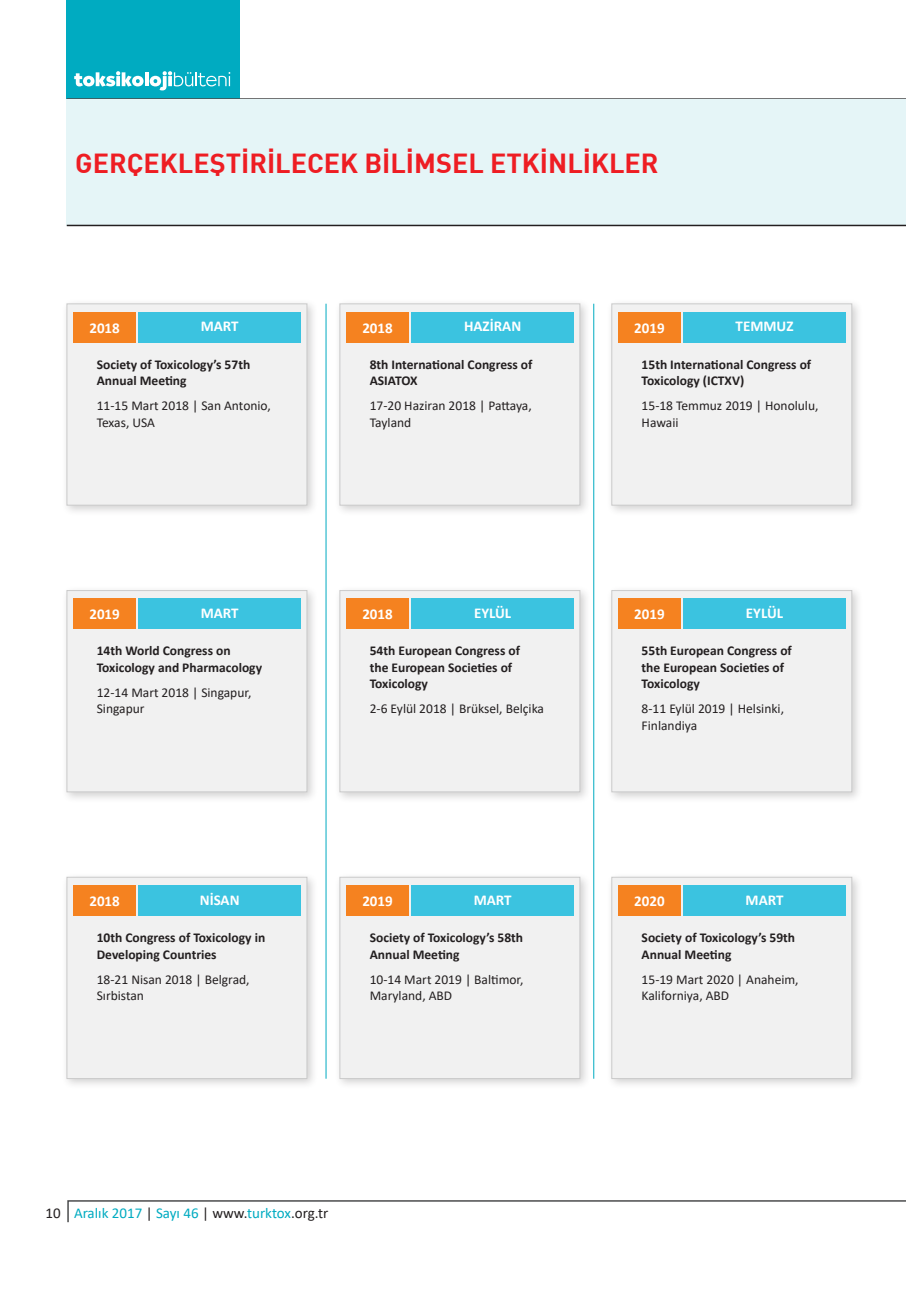
<style>
.page{position:relative;width:906px;height:1289px;background:#fff}
.page>*{position:absolute;margin:0;border:0;box-sizing:border-box;transform-origin:0 0}
.t1{font:700 27px "DI Nbek";color:#ee1d23}
.t2{font:700 15px "Calibri";color:#fff}
.t3{font:15px "Calibri";color:#00abc1}
.t4{font:700 13.5px/16.5px "Calibri";color:#231f20}
.t5{font:13.5px/16.5px "Calibri";color:#231f20}
.s1{color:#231f20}
</style>
<div class="page">
<div style="left:67px;top:0;width:173px;height:99px;background:#00abc1"></div>
<svg style="left:74px;top:71px;width:69px;height:16px"></svg>
<hr style="left:145px;top:72px;width:3px;height:14px;background:#fff">
<svg style="left:150px;top:71px;width:80px;height:19px"></svg>
<hr style="left:67px;top:98px;width:839px;height:2px;background:#4b4c4d">
<svg style="left:67px;top:1200px;width:839px;height:23px"></svg>
<hr style="left:326px;top:304px;width:1px;height:774px;background:#00abc1">
<hr style="left:593px;top:304px;width:1px;height:774px;background:#00abc1">
<svg style="left:611px;top:876px;width:247px;height:209px;fill:#e7e7e7"></svg>
<div style="left:611px;top:877px;width:241px;height:201px;background:#f1f1f1"></div>
<div style="left:683px;top:885px;width:163px;height:30px;background:#3bc3e0"></div>
<div style="left:618px;top:885px;width:63px;height:30px;background:#f58220"></div>
<svg style="left:611px;top:303px;width:247px;height:209px;fill:#e6e6e6"></svg>
<div style="left:611px;top:304px;width:241px;height:201px;background:#f1f1f1"></div>
<div style="left:683px;top:312px;width:163px;height:30px;background:#3bc3e0"></div>
<div style="left:618px;top:312px;width:63px;height:30px;background:#f58220"></div>
<svg style="left:611px;top:590px;width:247px;height:209px;fill:#e6e6e6"></svg>
<div style="left:611px;top:590px;width:241px;height:202px;background:#f1f1f1"></div>
<div style="left:683px;top:598px;width:163px;height:31px;background:#3bc3e0"></div>
<div style="left:618px;top:598px;width:63px;height:31px;background:#f58220"></div>
<svg style="left:66px;top:590px;width:247px;height:209px;fill:#e6e6e6"></svg>
<div style="left:67px;top:590px;width:240px;height:202px;background:#f1f1f1"></div>
<div style="left:138px;top:598px;width:163px;height:31px;background:#3bc3e0"></div>
<div style="left:73px;top:598px;width:63px;height:31px;background:#f58220"></div>
<svg style="left:339px;top:876px;width:247px;height:209px;fill:#e6e6e6"></svg>
<div style="left:340px;top:877px;width:240px;height:201px;background:#f1f1f1"></div>
<div style="left:411px;top:885px;width:163px;height:30px;background:#3bc3e0"></div>
<div style="left:346px;top:885px;width:63px;height:30px;background:#f58220"></div>
<svg style="left:339px;top:303px;width:247px;height:209px"></svg>
<div style="left:340px;top:304px;width:240px;height:201px;background:#f1f1f1"></div>
<div style="left:411px;top:312px;width:163px;height:30px;background:#3bc3e0"></div>
<div style="left:346px;top:312px;width:63px;height:30px;background:#f58220"></div>
<svg style="left:66px;top:876px;width:247px;height:209px;fill:#e6e6e6"></svg>
<div style="left:67px;top:877px;width:240px;height:201px;background:#f1f1f1"></div>
<div style="left:138px;top:885px;width:163px;height:30px;background:#3bc3e0"></div>
<div style="left:73px;top:885px;width:63px;height:30px;background:#f58220"></div>
<div style="left:67px;top:100px;width:839px;height:126px;background:#e5f5f7"></div>
<hr style="left:67px;top:225px;width:839px;height:1px;background:#231f20">
<svg style="left:339px;top:590px;width:247px;height:209px;fill:#e6e6e6"></svg>
<div style="left:340px;top:590px;width:240px;height:202px;background:#f1f1f1"></div>
<div style="left:411px;top:598px;width:163px;height:31px;background:#3bc3e0"></div>
<div style="left:346px;top:598px;width:63px;height:31px;background:#f58220"></div>
<svg style="left:66px;top:303px;width:247px;height:209px"></svg>
<div style="left:67px;top:304px;width:240px;height:201px;background:#f1f1f1"></div>
<div style="left:138px;top:312px;width:163px;height:30px;background:#3bc3e0"></div>
<div style="left:73px;top:312px;width:63px;height:30px;background:#f58220"></div>
<h1 class="t1" style="left:75px;top:145px;width:585px">GERÇEKLEŞTİRİLECEK BİLİMSEL ETKİNLİKLER</h1>
<p class="t2" style="left:89px;top:317px;width:32px">2018</p>
<p class="t2" style="left:201px;top:315px;width:39px">MART</p>
<p class="t2" style="left:362px;top:317px;width:32px">2018</p>
<p class="t2" style="left:464px;top:315px;width:59px">HAZİRAN</p>
<p class="t2" style="left:634px;top:317px;width:32px">2019</p>
<p class="t2" style="left:735px;top:315px;width:59px">TEMMUZ</p>
<p class="t4" style="left:97px;top:356px;width:155px">Society of Toxicology’s 57th<br>Annual Meeting</p>
<p class="t5" style="left:97px;top:397px;width:176px">11-15 Mart 2018 | San Antonio,<br>Texas, USA</p>
<p class="t4" style="left:370px;top:356px;width:164px">8th International Congress of<br>ASIATOX</p>
<p class="t5" style="left:370px;top:397px;width:163px">17-20 Haziran 2018 | Pattaya,<br>Tayland</p>
<p class="t4" style="left:641px;top:356px;width:171px">15th International Congress of<br>Toxicology (ICTXV)</p>
<p class="t5" style="left:641px;top:397px;width:178px">15-18 Temmuz 2019 | Honolulu,<br>Hawaii</p>
<p class="t2" style="left:89px;top:604px;width:32px">2019</p>
<p class="t2" style="left:201px;top:602px;width:39px">MART</p>
<p class="t2" style="left:362px;top:604px;width:32px">2018</p>
<p class="t2" style="left:474px;top:602px;width:39px">EYLÜL</p>
<p class="t2" style="left:634px;top:604px;width:32px">2019</p>
<p class="t2" style="left:746px;top:602px;width:39px">EYLÜL</p>
<p class="t4" style="left:97px;top:642px;width:167px">14th World Congress on<br>Toxicology and Pharmacology</p>
<p class="t5" style="left:97px;top:684px;width:156px">12-14 Mart 2018 | Singapur,<br>Singapur</p>
<p class="t4" style="left:370px;top:642px;width:152px">54th European Congress of the European Societies of<br>Toxicology</p>
<p class="t5" style="left:370px;top:700px;width:176px">2-6 Eylül 2018 | Brüksel, Belçika</p>
<p class="t4" style="left:641px;top:642px;width:152px">55th European Congress of the European Societies of<br>Toxicology</p>
<p class="t5" style="left:641px;top:700px;width:144px">8-11 Eylül 2019 | Helsinki,<br>Finlandiya</p>
<p class="t2" style="left:89px;top:890px;width:32px">2018</p>
<p class="t2" style="left:200px;top:888px;width:41px">NİSAN</p>
<p class="t2" style="left:362px;top:890px;width:32px">2019</p>
<p class="t2" style="left:474px;top:888px;width:39px">MART</p>
<p class="t2" style="left:634px;top:890px;width:32px">2020</p>
<p class="t2" style="left:745px;top:888px;width:39px">MART</p>
<p class="t4" style="left:97px;top:929px;width:170px">10th Congress of Toxicology in<br>Developing Countries</p>
<p class="t5" style="left:97px;top:970px;width:154px">18-21 Nisan 2018 | Belgrad,<br>Sırbistan</p>
<p class="t4" style="left:370px;top:929px;width:155px">Society of Toxicology’s 58th<br>Annual Meeting</p>
<p class="t5" style="left:370px;top:970px;width:155px">10-14 Mart 2019 | Baltimor,<br>Maryland, ABD</p>
<p class="t4" style="left:641px;top:929px;width:155px">Society of Toxicology’s 59th<br>Annual Meeting</p>
<p class="t5" style="left:641px;top:970px;width:158px">15-19 Mart 2020 | Anaheim,<br>Kaliforniya, ABD</p>
<p class="t3" style="left:46px;top:1202px;width:284px"><span class="s1">10</span> Aralık 2017 <span class="s1">|</span> Sayı 46 <span class="s1">| www.</span>turktox<span class="s1">.org.tr</span></p>
</div>
